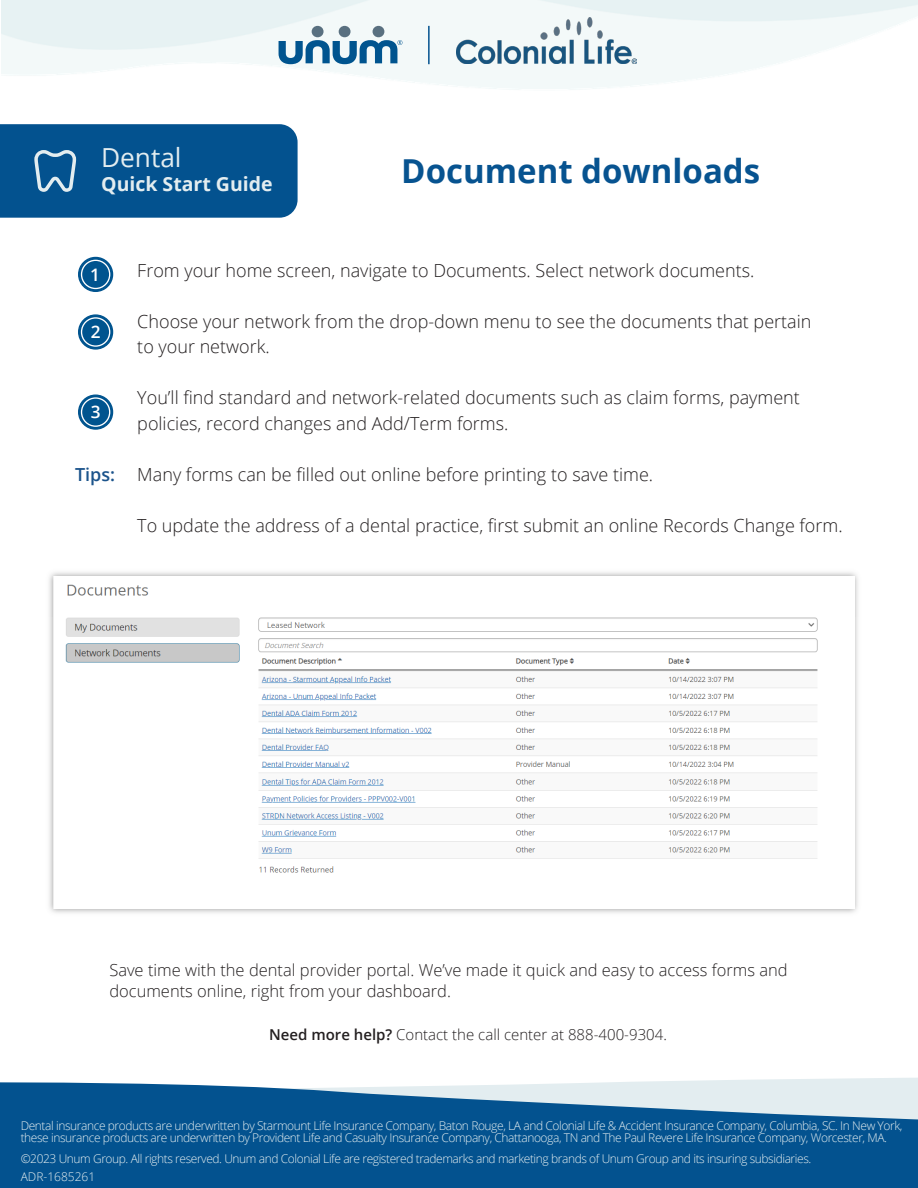
<style>
.page{position:relative;width:918px;height:1188px;background:#fff}
.page>*{position:absolute;margin:0;border:0;box-sizing:border-box;transform-origin:0 0}
.t1{font:700 33px "Open Sans";color:#075390}
.t2{font:26.25px "Open Sans";color:#e3edf0}
.t3{font:700 19.5px "Open Sans";color:#e3edf0}
.t4{font:300 18px/25.5px "Open Sans";color:#231f20}
.t5{font:600 18px "Open Sans";color:#1b538b}
.t6{font:600 17.25px "Open Sans";color:#fff}
.t7{font:300 16.5px/21px "Open Sans";color:#231f20}
.t8{font:300 15px "Open Sans";color:#231f20}
.t9{font:300 12px/12px "Open Sans";letter-spacing:-.035em;color:#e5eef0}
.t10{font:300 12px "Open Sans";color:#e5eef0}
.s1{font-weight:600}
</style>
<div class="page">
<div style="left:0;top:124px;width:298px;height:94px;background:#03528f"></div>
<img style="left:1px;top:0;width:917px;height:90px">
<svg style="left:636px;top:1078px;width:282px;height:4px"></svg>
<svg style="left:0;top:1082px;width:918px;height:106px;background:#266a9e"></svg>
<div style="left:312px;top:26px;width:12px;height:11px;background:#597080;border-radius:50%"></div>
<div style="left:339px;top:26px;width:12px;height:11px;background:#597080;border-radius:50%"></div>
<div style="left:373px;top:26px;width:11px;height:11px;background:#597080;border-radius:50%"></div>
<svg style="left:279px;top:40px;width:123px;height:24px"></svg>
<hr style="left:428px;top:26px;width:2px;height:38px;background:#03528f">
<img style="left:456px;top:18px;width:181px;height:45px">
<svg style="left:79px;top:257px;width:34px;height:34px"></svg>
<div style="left:78px;top:257px;width:35px;height:35px;border:1px solid #00548f;border-radius:50%"></div>
<div style="left:81px;top:260px;width:29px;height:29px;border:1px solid #fff;border-radius:50%"></div>
<svg style="left:79px;top:315px;width:34px;height:34px"></svg>
<div style="left:78px;top:314px;width:35px;height:36px;border:1px solid #00548f;border-radius:50%"></div>
<div style="left:81px;top:317px;width:29px;height:30px;border:1px solid #fff;border-radius:50%"></div>
<svg style="left:79px;top:395px;width:34px;height:34px"></svg>
<div style="left:78px;top:395px;width:35px;height:35px;border:1px solid #00548f;border-radius:50%"></div>
<div style="left:81px;top:397px;width:29px;height:30px;border:1px solid #fff;border-radius:50%"></div>
<img style="left:49px;top:572px;width:809px;height:45px">
<img style="left:49px;top:617px;width:46px;height:296px">
<img style="left:814px;top:617px;width:44px;height:296px">
<img style="left:54px;top:577px;width:801px;height:332px">
<h2 class="t2" style="left:101px;top:139px;width:82px">Dental</h2>
<h3 class="t3" style="left:101px;top:170px;width:173px">Quick Start Guide</h3>
<h1 class="t1" style="left:401px;top:148px;width:360px">Document downloads</h1>
<h3 class="t6" style="left:90px;top:262px;width:11px">1</h3>
<h3 class="t6" style="left:91px;top:320px;width:11px">2</h3>
<h3 class="t6" style="left:91px;top:400px;width:11px">3</h3>
<h3 class="t5" style="left:75px;top:462px;width:42px">Tips:</h3>
<h3 class="t4" style="left:137px;top:257px;width:619px">From your home screen, navigate to Documents. Select network documents.</h3>
<h3 class="t4" style="left:137px;top:308px;width:676px">Choose your network from the drop-down menu to see the documents that pertain to your network.</h3>
<h3 class="t4" style="left:137px;top:384px;width:664px">You’ll find standard and network-related documents such as claim forms, payment policies, record changes and Add/Term forms.</h3>
<h3 class="t4" style="left:137px;top:461px;width:517px">Many forms can be filled out online before printing to save time.</h3>
<h3 class="t4" style="left:137px;top:512px;width:707px">To update the address of a dental practice, first submit an online Records Change form.</h3>
<h3 class="t7" style="left:109px;top:959px;width:680px">Save time with the dental provider portal. We’ve made it quick and easy to access forms and documents online, right from your dashboard.</h3>
<p class="t8" style="left:269px;top:1025px;width:399px"><span class="s1">Need more help?</span> Contact the call center at 888-400-9304.</p>
<p class="t9" style="left:21px;top:1119px;width:883px">Dental insurance products are underwritten by Starmount Life Insurance Company, Baton Rouge, LA and Colonial Life &amp; Accident Insurance Company, Columbia, SC. In New York, these insurance products are underwritten by Provident Life and Casualty Insurance Company, Chattanooga, TN and The Paul Revere Life Insurance Company, Worcester, MA.</p>
<p class="t9" style="left:21px;top:1152px;width:792px">©2023 Unum Group. All rights reserved. Unum and Colonial Life are registered trademarks and marketing brands of Unum Group and its insuring subsidiaries.</p>
<p class="t10" style="left:21px;top:1168px;width:76px">ADR-1685261</p>
</div>
